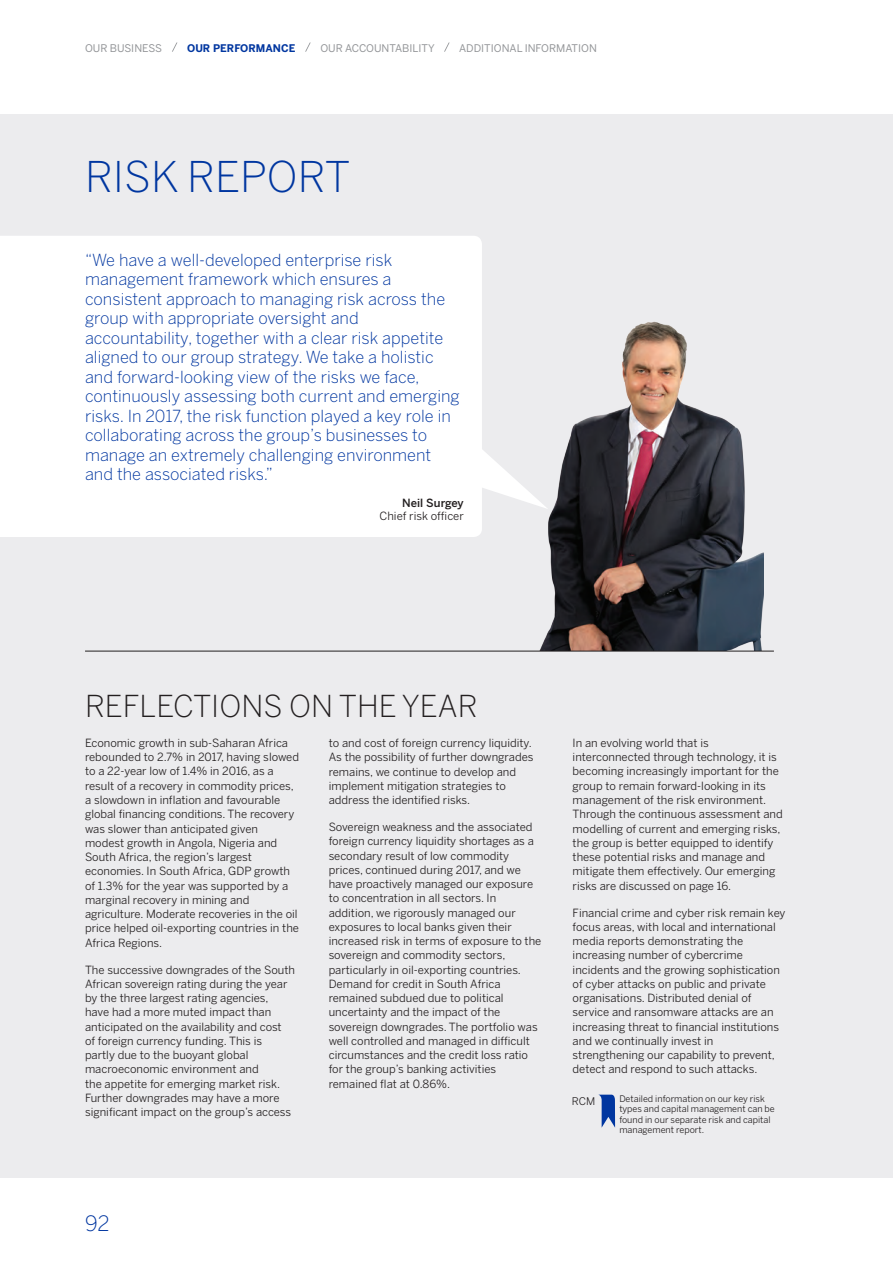
<style>
.page{position:relative;width:893px;height:1263px;background:#fff}
.page>*{position:absolute;margin:0;border:0;box-sizing:border-box;transform-origin:0 0}
.t1{font:300 42px "Benton Sans";color:#0036a0}
.t2{font:300 30px "Benton Sans";color:#231f20}
.t3{font:300 21px "Benton Sans";color:#0036a0}
.t4{font:300 16.5px/19.5px "Benton Sans";color:#0036a0}
.t5{font:11.25px/14.2px "Benton Sans";color:#231f20}
.t6{font:500 11.25px "Benton Sans";color:#231f20}
.t7{font:10.5px "Benton Sans";color:#939598}
.t8{font:700 10.5px "Benton Sans";color:#0036a0}
.t9{font:10.5px "Benton Sans";color:#231f20}
.t10{font:9px/10.5px "Benton Sans";color:#231f20}
</style>
<div class="page">
<div style="left:0;top:115px;width:893px;height:1063px;background:#ececee"></div>
<img style="left:531px;top:321px;width:232px;height:330px">
<svg style="left:0;top:236px;width:548px;height:301px;background:#fcfcfd"></svg>
<svg style="left:598px;top:1094px;width:17px;height:34px"></svg>
<hr style="left:85px;top:651px;width:689px;height:1px;background:#231f20">
<svg style="left:172px;top:42px;width:6px;height:10px"></svg>
<svg style="left:305px;top:42px;width:6px;height:10px"></svg>
<svg style="left:444px;top:42px;width:6px;height:10px"></svg>
<p class="t7" style="left:85px;top:42px;width:79px">OUR BUSINESS</p>
<p class="t8" style="left:187px;top:42px;width:110px">OUR PERFORMANCE</p>
<p class="t7" style="left:320px;top:42px;width:116px">OUR ACCOUNTABILITY</p>
<p class="t7" style="left:459px;top:42px;width:139px">ADDITIONAL INFORMATION</p>
<h1 class="t1" style="left:85px;top:152px;width:267px">RISK REPORT</h1>
<p class="t4" style="left:85px;top:250px;width:376px">“We have a well-developed enterprise risk management framework which ensures a consistent approach to managing risk across the group with appropriate oversight and accountability, together with a clear risk appetite aligned to our group strategy. We take a holistic and forward-looking view of the risks we face, continuously assessing both current and emerging risks. In 2017, the risk function played a key role in collaborating across the group’s businesses to manage an extremely challenging environment and the associated risks.”</p>
<p class="t6" style="left:402px;top:496px;width:63px">Neil Surgey</p>
<p class="t5" style="left:380px;top:509px;width:86px">Chief risk officer</p>
<h2 class="t2" style="left:85px;top:688px;width:394px">REFLECTIONS ON THE YEAR</h2>
<p class="t5" style="left:85px;top:736px;width:216px">Economic growth in sub-Saharan Africa rebounded to 2.7% in 2017, having slowed to a 22-year low of 1.4% in 2016, as a result of a recovery in commodity prices, a slowdown in inflation and favourable global financing conditions. The recovery was slower than anticipated given modest growth in Angola, Nigeria and South Africa, the region’s largest economies. In South Africa, GDP growth of 1.3% for the year was supported by a marginal recovery in mining and agriculture. Moderate recoveries in the oil price helped oil-exporting countries in the Africa Regions.</p>
<p class="t5" style="left:85px;top:962px;width:211px">The successive downgrades of the South African sovereign rating during the year by the three largest rating agencies, have had a more muted impact than anticipated on the availability and cost<br>of foreign currency funding. This is<br>partly due to the buoyant global macroeconomic environment and<br>the appetite for emerging market risk.<br>Further downgrades may have a more significant impact on the group’s access</p>
<p class="t5" style="left:329px;top:736px;width:206px">to and cost of foreign currency liquidity.<br>As the possibility of further downgrades remains, we continue to develop and implement mitigation strategies to address the identified risks.</p>
<p class="t5" style="left:329px;top:820px;width:214px">Sovereign weakness and the associated foreign currency liquidity shortages as a secondary result of low commodity prices, continued during 2017, and we have proactively managed our exposure to concentration in all sectors. In addition, we rigorously managed our exposures to local banks given their increased risk in terms of exposure to the sovereign and commodity sectors, particularly in oil-exporting countries.<br>Demand for credit in South Africa remained subdued due to political uncertainty and the impact of the sovereign downgrades. The portfolio was well controlled and managed in difficult circumstances and the credit loss ratio for the group’s banking activities remained flat at 0.86%.</p>
<p class="t5" style="left:573px;top:736px;width:212px">In an evolving world that is interconnected through technology, it is becoming increasingly important for the group to remain forward-looking in its management of the risk environment.<br>Through the continuous assessment and modelling of current and emerging risks, the group is better equipped to identify these potential risks and manage and mitigate them effectively. Our emerging risks are discussed on page 16.</p>
<p class="t5" style="left:573px;top:905px;width:214px">Financial crime and cyber risk remain key focus areas, with local and international media reports demonstrating the increasing number of cybercrime incidents and the growing sophistication of cyber attacks on public and private organisations. Distributed denial of service and ransomware attacks are an increasing threat to financial institutions and we continually invest in strengthening our capability to prevent, detect and respond to such attacks.</p>
<p class="t9" style="left:572px;top:1095px;width:25px">RCM</p>
<p class="t10" style="left:619px;top:1093px;width:157px">Detailed information on our key risk types and capital management can be found in our separate risk and capital management report.</p>
<h3 class="t3" style="left:85px;top:1211px;width:26px">92</h3>
</div>
